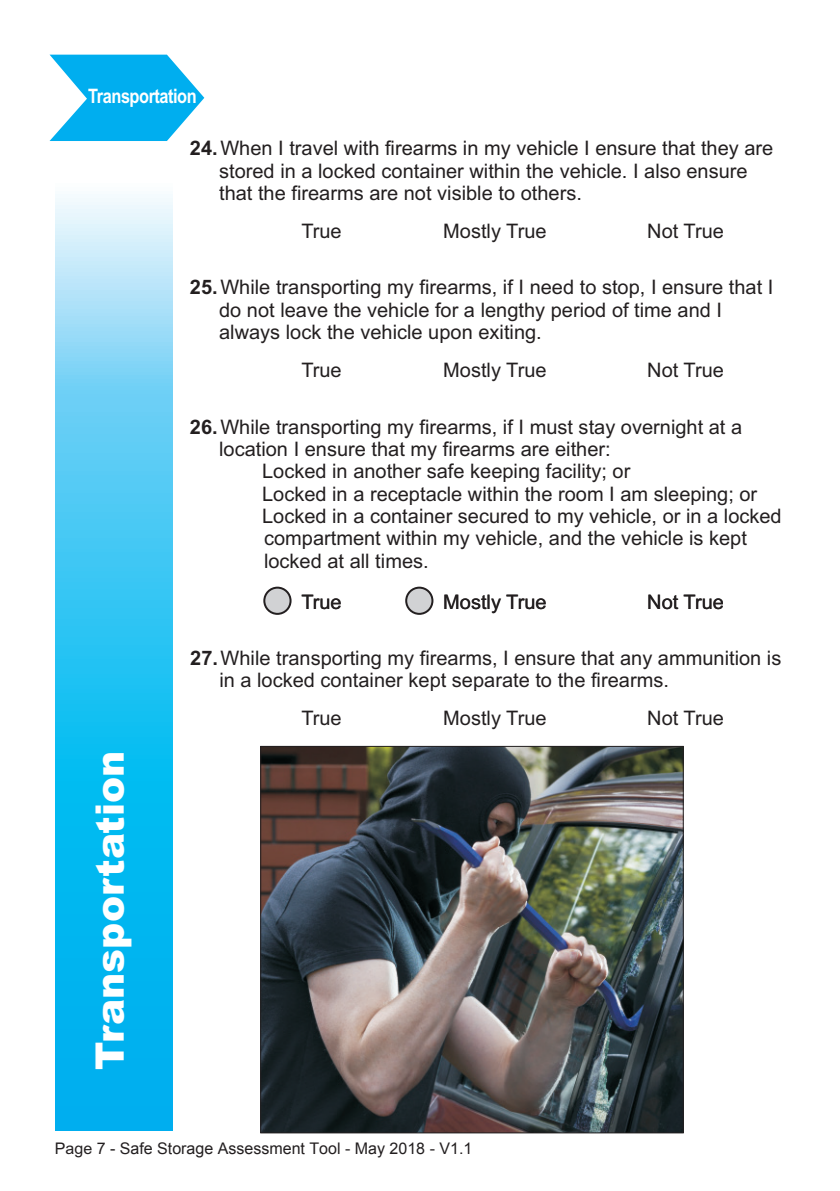
<style>
.page{position:relative;width:840px;height:1191px;background:#fff}
.page>*{position:absolute;margin:0;border:0;box-sizing:border-box;transform-origin:0 0}
.t1{font:900 39.2px "Arial";color:#fff}
.t2{font:20px/22.4px "Arial";color:#231f20}
.t3{font:700 20px "Arial Narrow";letter-spacing:-.025em;color:#fff}
.t4{font:16px "Arial";color:#231f20}
.s1{font-weight:700}
.s2{font-style:inherit}
</style>
<div class="page">
<svg style="left:55px;top:194px;width:117px;height:936px;background:#3dc6f3"></svg>
<div style="left:263px;top:586px;width:28px;height:29px;background:#d1d2d4;border:2px solid #231f20;border-radius:50%"></div>
<svg style="left:405px;top:586px;width:28px;height:29px"></svg>
<img style="left:262px;top:748px;width:419px;height:383px">
<svg style="left:50px;top:55px;width:154px;height:86px"></svg>
<p class="t3" style="left:88px;top:89px;width:110px">Transportation</p>
<p class="t2" style="left:219px;top:139px;width:555px;text-indent:-29px"><span class="s1">24.</span>When I travel with firearms in my vehicle I ensure that they are stored in a locked container within the vehicle. I also ensure that the firearms are not visible to others.</p>
<p class="t2" style="left:301px;top:222px;width:42px">True</p>
<p class="t2" style="left:443px;top:222px;width:105px">Mostly True</p>
<p class="t2" style="left:647px;top:222px;width:78px">Not True</p>
<p class="t2" style="left:219px;top:278px;width:555px;text-indent:-29px"><span class="s1">25.</span>While transporting my firearms, if I need to stop, I ensure that I do not leave the vehicle for a lengthy period of time and I always lock the vehicle upon exiting.</p>
<p class="t2" style="left:301px;top:361px;width:42px">True</p>
<p class="t2" style="left:443px;top:361px;width:105px">Mostly True</p>
<p class="t2" style="left:647px;top:361px;width:78px">Not True</p>
<p class="t2" style="left:190px;top:417px;width:553px"><span class="s1">26.</span>While transporting my firearms, if I must stay overnight at a</p>
<p class="t2" style="left:219px;top:439px;width:393px">location I ensure that my firearms are either:</p>
<p class="t2" style="left:262px;top:462px;width:369px">Locked in another safe keeping facility; or</p>
<p class="t2" style="left:262px;top:484px;width:496px">Locked in a receptacle within the room I am sleeping; or</p>
<p class="t2" style="left:262px;top:506px;width:521px">Locked in a container secured to my vehicle, or in a locked</p>
<p class="t2" style="left:264px;top:529px;width:484px">compartment within my vehicle, and the vehicle is kept</p>
<p class="t2" style="left:264px;top:551px;width:166px">locked at all times.</p>
<p class="t2" style="left:301px;top:592px;width:42px">True</p>
<p class="t2" style="left:443px;top:592px;width:105px">Mostly True</p>
<p class="t2" style="left:647px;top:592px;width:78px">Not True</p>
<h1 class="t1" style="left:96px;top:1070px;width:320px;rotate:-90deg">Transportation</h1>
<p class="t2" style="left:219px;top:648px;width:563px;text-indent:-29px"><span class="s1">27.</span>While transporting my firearms, I ensure that any ammunition is in a locked container kept separate to the firearms.</p>
<p class="t2" style="left:301px;top:708px;width:42px">True</p>
<p class="t2" style="left:443px;top:708px;width:105px">Mostly True</p>
<p class="t2" style="left:647px;top:708px;width:78px">Not True</p>
<p class="t4" style="left:55px;top:1142px;width:419px">Page 7 - Safe Storage Assessment Tool - <span class="s2">May</span> 2018 - V1.1</p>
</div>
